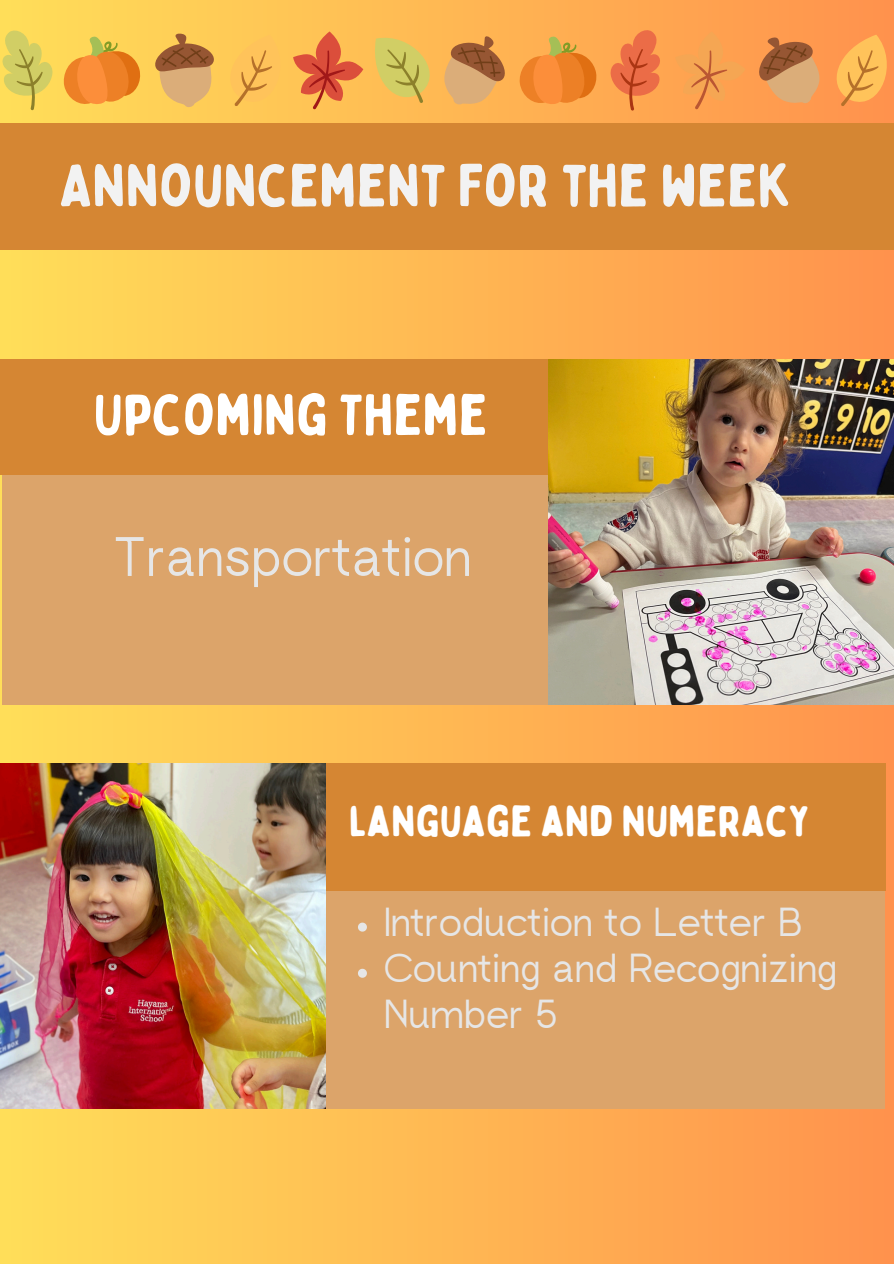
<style>
.page{position:relative;width:894px;height:1264px;background:#fff}
.page>*{position:absolute;margin:0;border:0;box-sizing:border-box;transform-origin:0 0}
.t1{font:59.55px "Bobby Jones Soft";color:#f2f2f2}
.t2{font:57.3px "Bobby Jones Soft";color:#fff}
.t3{font:55.5px "rugratssans";color:#e6e6e6}
.t4{font:43.5px "Bobby Jones Soft";color:#fff}
.t5{font:40.5px/46.2px "rugratssans";color:#e6e6e6}
</style>
<div class="page">
<div style="left:0;top:0;width:893px;height:1263px;background:linear-gradient(to right,#ffde59,#ff924d)"></div>
<div style="left:0;top:123px;width:893px;height:127px;background:#d58633"></div>
<div style="left:2px;top:367px;width:592px;height:338px;background:#dca46a"></div>
<div style="left:0;top:359px;width:594px;height:115px;background:#d58633"></div>
<div style="left:320px;top:771px;width:565px;height:337px;background:#dca46a"></div>
<div style="left:320px;top:763px;width:565px;height:127px;background:#d58633"></div>
<img style="left:548px;top:359px;width:345px;height:346px">
<img style="left:0;top:763px;width:325px;height:345px">
<svg style="left:358px;top:922px;width:9px;height:9px"></svg>
<svg style="left:358px;top:968px;width:9px;height:9px"></svg>
<svg style="left:0;top:27px;width:53px;height:83px;background:#e2cf5b"></svg>
<svg style="left:675px;top:31px;width:70px;height:78px;background:#f79e4f"></svg>
<svg style="left:62px;top:36px;width:81px;height:71px;background:#f2a53d"></svg>
<svg style="left:609px;top:27px;width:53px;height:84px;background:#f08548"></svg>
<svg style="left:518px;top:36px;width:80px;height:69px;background:#f1953a"></svg>
<svg style="left:151px;top:31px;width:212px;height:80px;background:#eba851"></svg>
<svg style="left:369px;top:31px;width:138px;height:76px;background:#dfad56"></svg>
<svg style="left:754px;top:35px;width:139px;height:76px;background:#ea9a51"></svg>
<h1 class="t1" style="left:60px;top:148px;width:734px">ANNOUNCEMENT FOR THE WEEK</h1>
<p class="t2" style="left:94px;top:379px;width:395px">UPCOMING THEME</p>
<p class="t3" style="left:113px;top:537px;width:359px">Transportation</p>
<p class="t4" style="left:349px;top:794px;width:463px">LANGUAGE AND NUMERACY</p>
<h1 class="t5" style="left:384px;top:902px;width:420px">Introduction to Letter B</h1>
<p class="t5" style="left:384px;top:949px;width:454px">Counting and Recognizing<br>Number 5</p>
</div>
